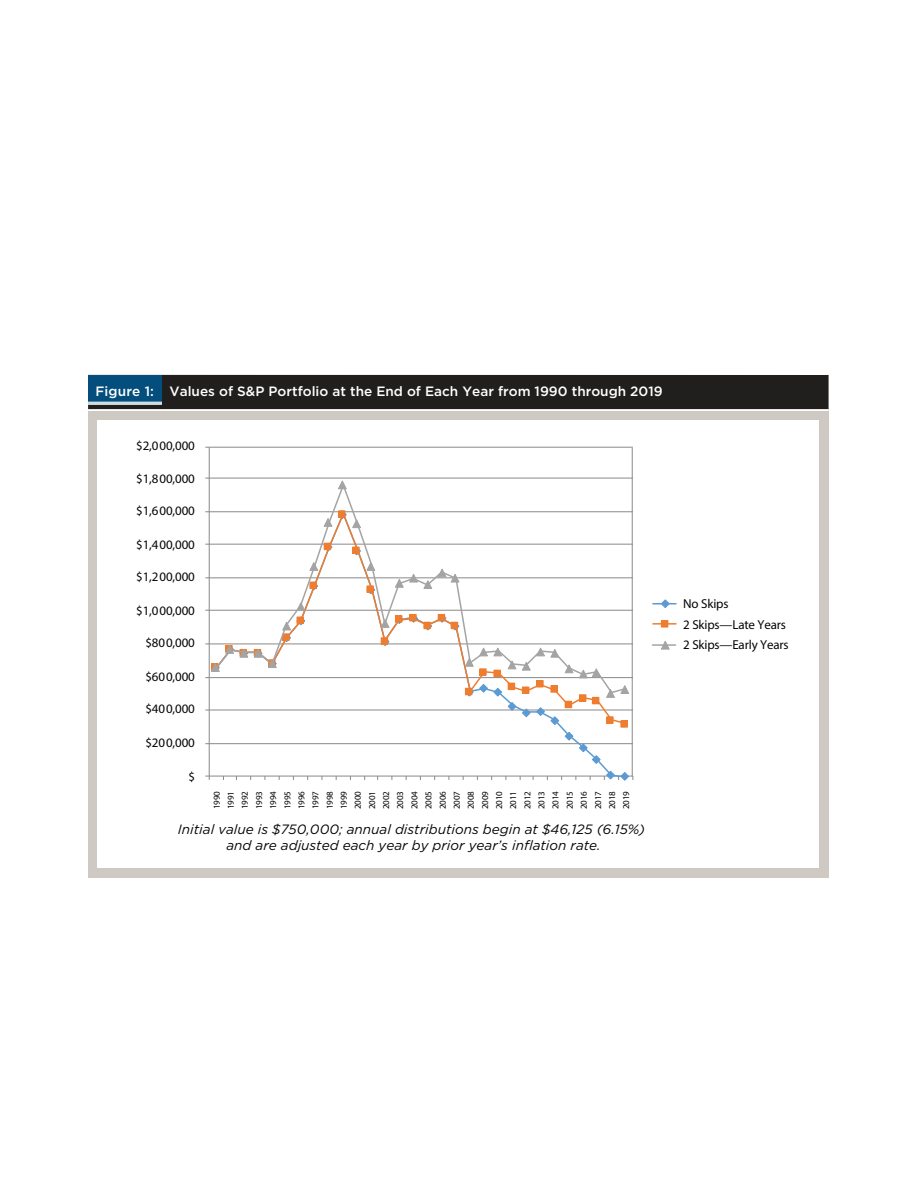
<style>
.page{position:relative;width:918px;height:1188px;background:#fff}
.page>*{position:absolute;margin:0;border:0;box-sizing:border-box;transform-origin:0 0}
.t1{font:italic 13.5px/16.2px "Gotham";color:#040503;text-align:center}
.t2{font:500 13.5px "Gotham";color:#fff}
.t3{font:12.9px/20.9px "Myriad Pro";letter-spacing:-.01em;color:#040503}
.t4{font:9px/14.1px "Myriad Pro";letter-spacing:-.01em;color:#040503;text-align:justify}
</style>
<div class="page">
<div style="left:88px;top:375px;width:741px;height:36px;background:#211e1e"></div>
<div style="left:88px;top:375px;width:74px;height:29px;background:#044e7d"></div>
<div style="left:88px;top:409px;width:741px;height:469px;background:#cfc9c4"></div>
<hr style="left:88px;top:409px;width:741px;height:2px;background:#fff">
<div style="left:98px;top:420px;width:721px;height:448px;background:#fff"></div>
<hr style="left:88px;top:402px;width:74px;height:3px;background:#cfdce2">
<hr style="left:209px;top:743px;width:424px;height:1px;background:#8a898a">
<hr style="left:209px;top:710px;width:424px;height:1px;background:#8a898a">
<hr style="left:209px;top:677px;width:424px;height:1px;background:#8a898a">
<hr style="left:209px;top:644px;width:424px;height:1px;background:#8a898a">
<hr style="left:209px;top:610px;width:424px;height:1px;background:#8a898a">
<hr style="left:209px;top:577px;width:424px;height:1px;background:#8a898a">
<hr style="left:209px;top:544px;width:424px;height:1px;background:#8a898a">
<hr style="left:209px;top:511px;width:424px;height:1px;background:#8a898a">
<hr style="left:209px;top:478px;width:424px;height:1px;background:#8a898a">
<hr style="left:209px;top:447px;width:424px;height:1px;background:#8a898a">
<hr style="left:209px;top:447px;width:1px;height:329px;background:#8a898a">
<hr style="left:209px;top:776px;width:424px;height:1px;background:#8a898a">
<svg style="left:214px;top:743px;width:394px;height:34px"></svg>
<svg style="left:604px;top:770px;width:30px;height:11px"></svg>
<svg style="left:214px;top:709px;width:250px;height:2px"></svg>
<svg style="left:214px;top:490px;width:414px;height:189px"></svg>
<svg style="left:205px;top:602px;width:101px;height:76px"></svg>
<svg style="left:309px;top:562px;width:10px;height:9px"></svg>
<svg style="left:338px;top:480px;width:9px;height:10px"></svg>
<svg style="left:323px;top:510px;width:39px;height:18px"></svg>
<svg style="left:366px;top:562px;width:10px;height:9px"></svg>
<svg style="left:380px;top:613px;width:80px;height:18px"></svg>
<svg style="left:394px;top:568px;width:66px;height:21px"></svg>
<svg style="left:464px;top:647px;width:166px;height:117px"></svg>
<hr style="left:653px;top:603px;width:23px;height:2px;background:#5c9ad3">
<svg style="left:660px;top:599px;width:10px;height:9px"></svg>
<hr style="left:653px;top:623px;width:23px;height:2px;background:#ee7d2f">
<div style="left:661px;top:621px;width:7px;height:6px;background:#ee7d2f"></div>
<div style="left:661px;top:620px;width:7px;height:7px;border:1px solid #ee7d2f"></div>
<hr style="left:652px;top:644px;width:24px;height:2px;background:#a5a4a4">
<svg style="left:660px;top:641px;width:10px;height:9px"></svg>
<hr style="left:632px;top:448px;width:1px;height:329px;background:#8a898a">
<p class="t2" style="left:96px;top:383px;width:569px">Figure 1: Values of S&amp;P Portfolio at the End of Each Year from 1990 through 2019</p>
<p class="t3" style="left:136px;top:435px;width:60px">$2,000,000</p>
<p class="t3" style="left:136px;top:468px;width:60px">$1,800,000</p>
<p class="t3" style="left:136px;top:500px;width:60px">$1,600,000</p>
<p class="t3" style="left:136px;top:534px;width:60px">$1,400,000</p>
<p class="t3" style="left:136px;top:566px;width:60px">$1,200,000</p>
<p class="t3" style="left:136px;top:600px;width:60px">$1,000,000</p>
<p class="t3" style="left:145px;top:632px;width:51px">$800,000</p>
<p class="t3" style="left:145px;top:666px;width:51px">$600,000</p>
<p class="t3" style="left:145px;top:698px;width:51px">$400,000</p>
<p class="t3" style="left:145px;top:732px;width:51px">$200,000</p>
<p class="t3" style="left:188px;top:766px;width:8px">$</p>
<p class="t4" style="left:210px;top:809px;width:20px;rotate:-90deg">1990<br>1991<br>1992<br>1993<br>1994<br>1995<br>1996<br>1997<br>1998<br>1999<br>2000<br>2001<br>2002<br>2003<br>2004<br>2005<br>2006<br>2007<br>2008<br>2009<br>2010<br>2011<br>2012<br>2013<br>2014<br>2015<br>2016<br>2017<br>2018<br>2019</p>
<p class="t1" style="left:178px;top:821px;width:469px">Initial value is $750,000; annual distributions begin at $46,125 (6.15%) and are adjusted each year by prior year’s inflation rate.</p>
<p class="t3" style="left:683px;top:593px;width:107px">No Skips<br>2 Skips—Late Years<br>2 Skips—Early Years</p>
</div>
